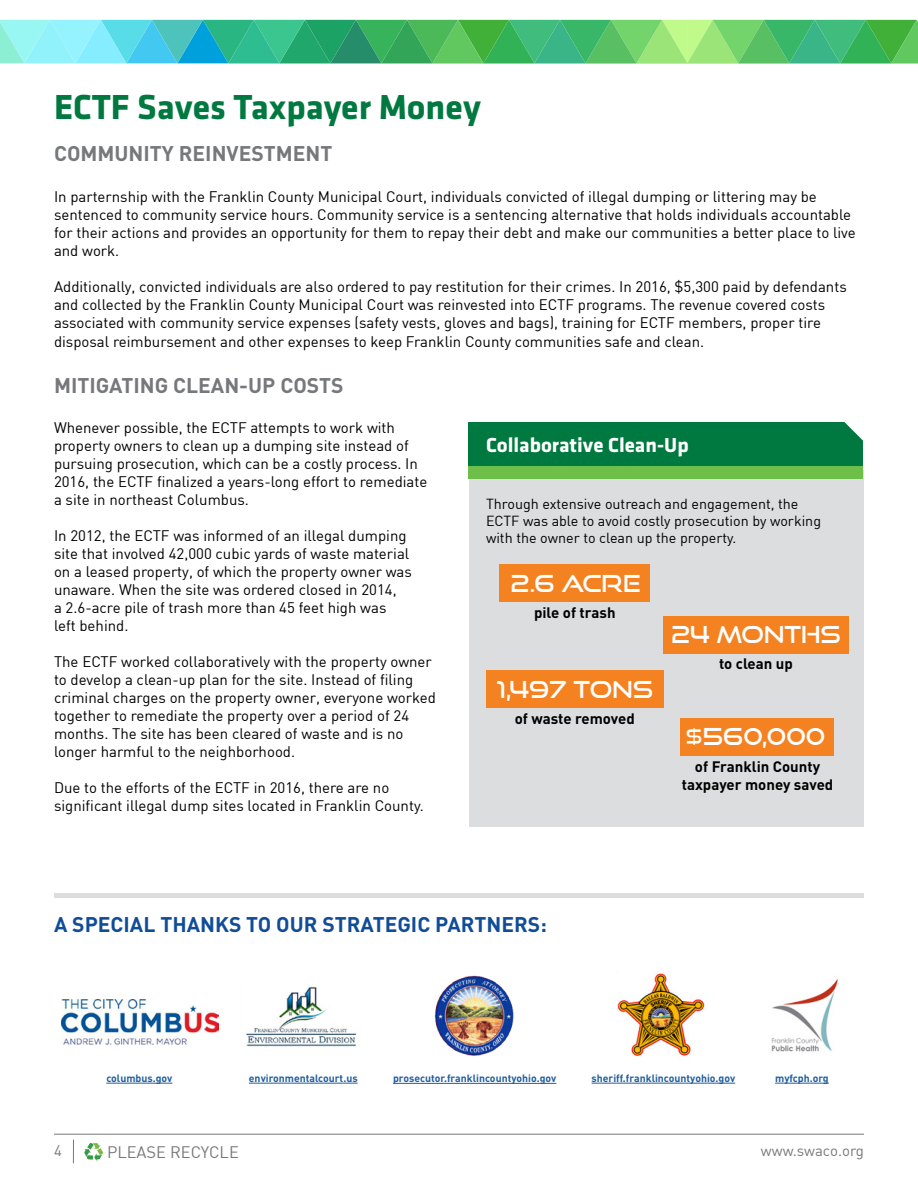
<style>
.page{position:relative;width:918px;height:1188px;background:#fff}
.page>*{position:absolute;margin:0;border:0;box-sizing:border-box;transform-origin:0 0}
.t1{font:700 36px "Klavika";color:#007940}
.t2{font:23.25px "Good Times Rg";color:#fff}
.t3{font:700 21px "DIN";color:#76787b}
.t4{font:700 21px "DIN";color:#114d97}
.t5{font:700 21px "Klavika";color:#fff}
.t6{font:16.35px "DIN";color:#76787b}
.t7{font:15px/18px "DIN";color:#000}
.t8{font:700 15px/18px "DIN";color:#000;text-align:center}
.t9{font:15px "DIN";color:#76787b}
.t10{font:14.25px/17.1px "DIN";color:#000}
.t11{font:700 10.5px "DIN";color:#215e9e}
</style>
<div class="page">
<div style="left:469px;top:470px;width:394px;height:357px;background:#dcddde"></div>
<img style="left:62px;top:1000px;width:156px;height:45px">
<img style="left:246px;top:986px;width:111px;height:61px">
<img style="left:771px;top:978px;width:67px;height:74px">
<img style="left:434px;top:976px;width:80px;height:80px">
<img style="left:617px;top:973px;width:88px;height:83px">
<hr style="left:54px;top:1134px;width:810px;height:1px;background:#76787b">
<svg style="left:73px;top:1140px;width:1px;height:23px"></svg>
<div style="left:54px;top:893px;width:810px;height:5px;background:#dcddde"></div>
<svg style="left:84px;top:1143px;width:19px;height:18px"></svg>
<hr style="left:106px;top:1083px;width:66px;height:1px;background:#215e9e">
<hr style="left:249px;top:1083px;width:109px;height:1px;background:#215e9e">
<hr style="left:393px;top:1083px;width:163px;height:1px;background:#215e9e">
<hr style="left:592px;top:1083px;width:143px;height:1px;background:#215e9e">
<hr style="left:775px;top:1083px;width:54px;height:1px;background:#215e9e">
<div style="left:486px;top:670px;width:178px;height:37px;background:#f58220"></div>
<div style="left:500px;top:565px;width:150px;height:37px;background:#f58220"></div>
<div style="left:680px;top:719px;width:153px;height:37px;background:#f58220"></div>
<div style="left:663px;top:616px;width:186px;height:37px;background:#f58220"></div>
<div style="left:469px;top:422px;width:394px;height:45px;background:#007940"></div>
<div style="left:469px;top:466px;width:394px;height:13px;background:#6ebe4a"></div>
<svg style="left:844px;top:422px;width:19px;height:19px"></svg>
<svg style="left:0;top:20px;width:918px;height:43px"></svg>
<h1 class="t1" style="left:54px;top:88px;width:428px">ECTF Saves Taxpayer Money</h1>
<h3 class="t3" style="left:54px;top:140px;width:280px">COMMUNITY REINVESTMENT</h3>
<p class="t7" style="left:54px;top:187px;width:803px">In parternship with the Franklin County Municipal Court, individuals convicted of illegal dumping or littering may be sentenced to community service hours. Community service is a sentencing alternative that holds individuals accountable for their actions and provides an opportunity for them to repay their debt and make our communities a better place to live and work.</p>
<p class="t7" style="left:54px;top:277px;width:794px">Additionally, convicted individuals are also ordered to pay restitution for their crimes. In 2016, $5,300 paid by defendants and collected by the Franklin County Municipal Court was reinvested into ECTF programs. The revenue covered costs associated with community service expenses (safety vests, gloves and bags), training for ECTF members, proper tire</p>
<p class="t7" style="left:54px;top:333px;width:652px">disposal reimbursement and other expenses to keep Franklin County communities safe and clean.</p>
<h3 class="t3" style="left:54px;top:372px;width:291px">MITIGATING CLEAN-UP COSTS</h3>
<p class="t7" style="left:54px;top:419px;width:375px">Whenever possible, the ECTF attempts to work with property owners to clean up a dumping site instead of pursuing prosecution, which can be a costly process. In 2016, the ECTF finalized a years-long effort to remediate a site in northeast Columbus.</p>
<p class="t7" style="left:54px;top:527px;width:359px">In 2012, the ECTF was informed of an illegal dumping site that involved 42,000 cubic yards of waste material on a leased property, of which the property owner was unaware. When the site was ordered closed in 2014,<br>a 2.6-acre pile of trash more than 45 feet high was left behind.</p>
<p class="t7" style="left:54px;top:653px;width:383px">The ECTF worked collaboratively with the property owner to develop a clean-up plan for the site. Instead of filing criminal charges on the property owner, everyone worked together to remediate the property over a period of 24 months. The site has been cleared of waste and is no longer harmful to the neighborhood.</p>
<p class="t7" style="left:54px;top:779px;width:371px">Due to the efforts of the ECTF in 2016, there are no significant illegal dump sites located in Franklin County.</p>
<h3 class="t5" style="left:486px;top:434px;width:204px">Collaborative Clean-Up</h3>
<p class="t10" style="left:486px;top:495px;width:337px">Through extensive outreach and engagement, the<br>ECTF was able to avoid costly prosecution by working with the owner to clean up the property.</p>
<h2 class="t2" style="left:510px;top:569px;width:132px">2.6 ACRE</h2>
<p class="t8" style="left:534px;top:603px;width:83px">pile of trash</p>
<h2 class="t2" style="left:497px;top:675px;width:158px">1,497 TONS</h2>
<p class="t8" style="left:515px;top:709px;width:122px">of waste removed</p>
<h2 class="t2" style="left:671px;top:621px;width:171px">24 MONTHS</h2>
<p class="t8" style="left:719px;top:654px;width:75px">to clean up</p>
<h2 class="t2" style="left:685px;top:723px;width:141px">$560,000</h2>
<p class="t8" style="left:682px;top:757px;width:153px">of Franklin County taxpayer money saved</p>
<h3 class="t4" style="left:54px;top:911px;width:494px">A SPECIAL THANKS TO OUR STRATEGIC PARTNERS:</h3>
<p class="t11" style="left:106px;top:1071px;width:67px">columbus.gov</p>
<p class="t11" style="left:249px;top:1071px;width:110px">environmentalcourt.us</p>
<p class="t11" style="left:393px;top:1071px;width:165px">prosecutor.franklincountyohio.gov</p>
<p class="t11" style="left:592px;top:1071px;width:145px">sheriff.franklincountyohio.gov</p>
<p class="t11" style="left:775px;top:1071px;width:55px">myfcph.org</p>
<p class="t9" style="left:54px;top:1142px;width:9px">4</p>
<p class="t6" style="left:107px;top:1142px;width:133px">PLEASE RECYCLE</p>
<p class="t9" style="left:761px;top:1142px;width:105px">www.swaco.org</p>
</div>
